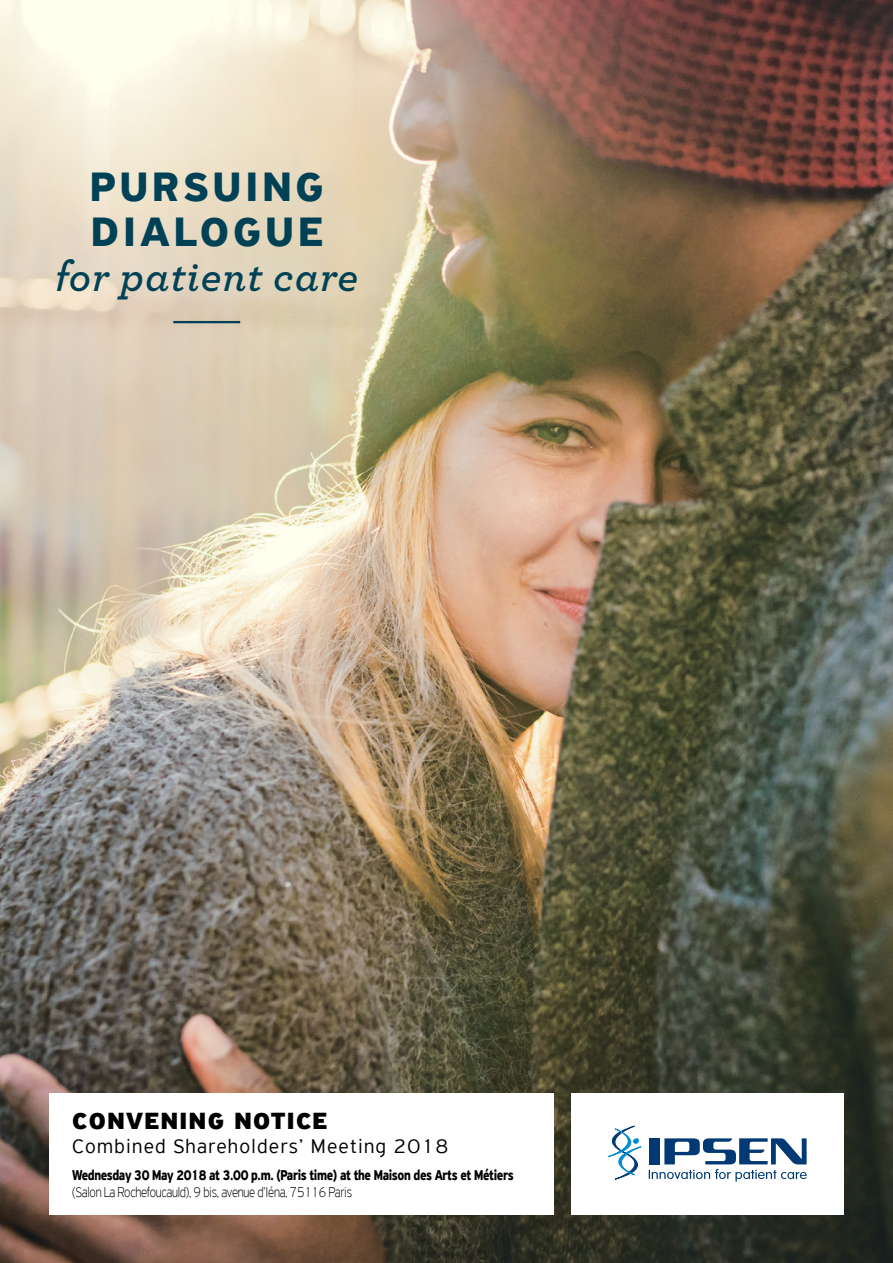
<style>
.page{position:relative;width:893px;height:1263px;background:#fff}
.page>*{position:absolute;margin:0;border:0;box-sizing:border-box;transform-origin:0 0}
.t1{font:700 43.35px/45.2px "PF Highway Sans Pro";letter-spacing:.09em;color:#004155}
.t2{font:italic 600 43.35px "Archer";letter-spacing:.02em;color:#004155}
.t3{font:900 24.75px "PF Highway Sans Pro";letter-spacing:.06em;color:#000}
.t4{font:300 21px "PF Highway Sans Pro";letter-spacing:.06em;color:#000}
.t5{font:700 15px "PF Highway Sans Pro";letter-spacing:-.03em;color:#000;scale:.8 1}
.t6{font:100 15px "PF Highway Sans Pro";letter-spacing:-.02em;color:#000;scale:.85 1}
</style>
<div class="page">
<img style="left:0;top:0;width:893px;height:1263px">
<hr style="left:173px;top:321px;width:67px;height:2px;background:#004155">
<div style="left:572px;top:1093px;width:272px;height:121px;background:#fff"></div>
<div style="left:49px;top:1093px;width:504px;height:121px;background:#fff"></div>
<svg style="left:608px;top:1125px;width:199px;height:57px"></svg>
<h1 class="t1" style="left:90px;top:165px;width:235px">PURSUING<br>DIALOGUE</h1>
<h1 class="t2" style="left:55px;top:244px;width:305px">for patient care</h1>
<h2 class="t3" style="left:72px;top:1106px;width:256px">CONVENING NOTICE</h2>
<h3 class="t4" style="left:72px;top:1134px;width:378px">Combined Shareholders’ Meeting 2018</h3>
<p class="t5" style="left:72px;top:1166px;width:553px">Wednesday 30 May 2018 at 3.00 p.m. (Paris time) at the Maison des Arts et Métiers</p>
<p class="t6" style="left:72px;top:1183px;width:331px">(Salon La Rochefoucauld), 9 bis, avenue d’Iéna, 75116 Paris</p>
</div>
